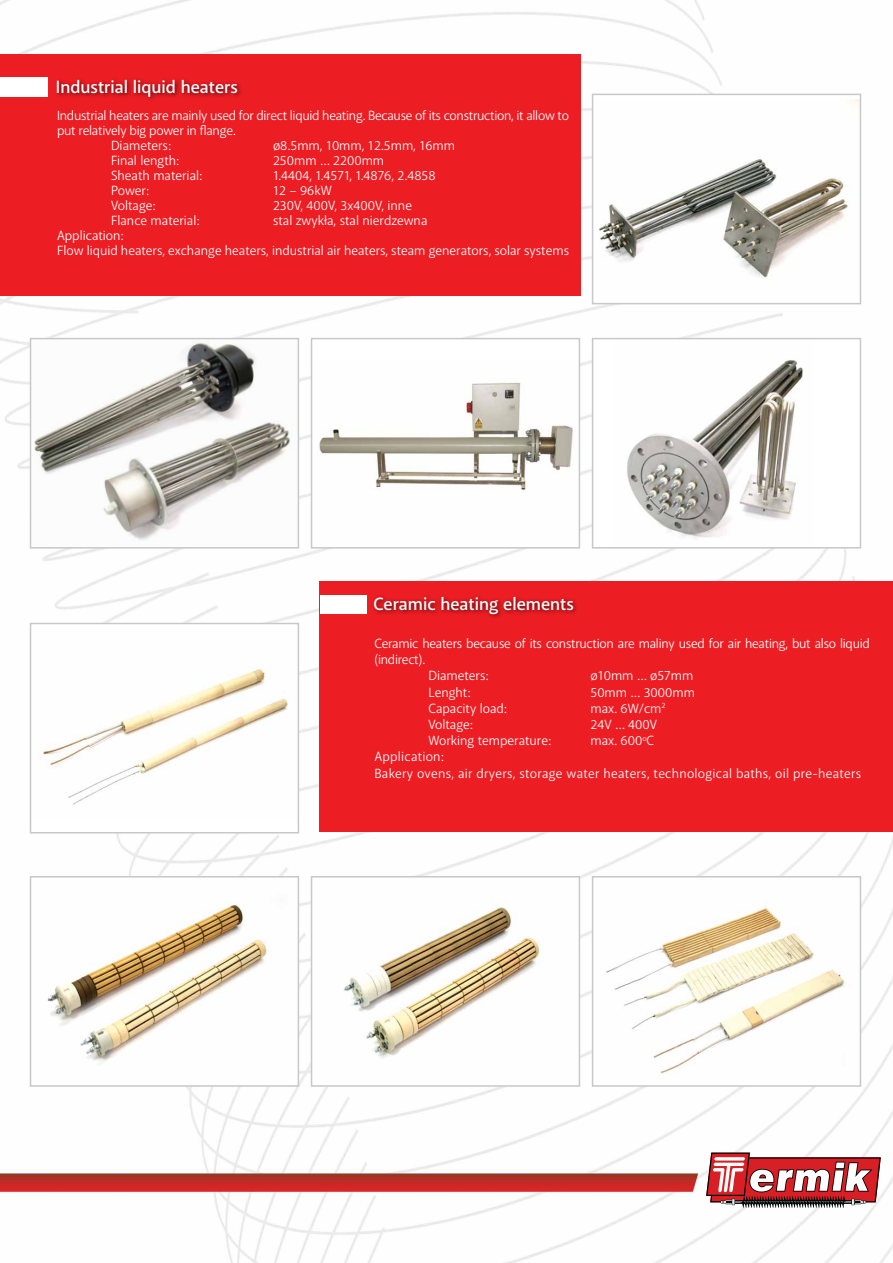
<style>
.page{position:relative;width:893px;height:1263px;background:#fff}
.page>*{position:absolute;margin:0;border:0;box-sizing:border-box;transform-origin:0 0}
.t1{font:600 18px "Akagi";color:#fff}
.t2{font:13.5px/15px "Akagi";color:#fff}
.t3{font:13.5px "Akagi";letter-spacing:-.02em;color:#fff}
.t4{font:13.5px/16.2px "Akagi";letter-spacing:.02em;color:#fff}
</style>
<div class="page">
<img style="left:0;top:0;width:893px;height:1263px">
<svg style="left:706px;top:1152px;width:175px;height:56px"></svg>
<div style="left:0;top:54px;width:580px;height:241px;background:#ed1d24"></div>
<div style="left:0;top:77px;width:47px;height:20px;background:#fff"></div>
<img style="left:595px;top:99px;width:263px;height:200px">
<div style="left:592px;top:94px;width:269px;height:210px;border:2px solid #c7c8ca"></div>
<div style="left:593px;top:339px;width:267px;height:209px;background:#fff"></div>
<img style="left:627px;top:359px;width:176px;height:180px">
<div style="left:592px;top:338px;width:269px;height:211px;border:2px solid #c7c8ca"></div>
<img style="left:595px;top:879px;width:263px;height:202px">
<div style="left:592px;top:876px;width:269px;height:211px;border:2px solid #c7c8ca"></div>
<div style="left:312px;top:339px;width:267px;height:209px;background:#fff"></div>
<img style="left:319px;top:382px;width:254px;height:109px">
<div style="left:311px;top:338px;width:269px;height:211px;border:2px solid #c7c8ca"></div>
<img style="left:314px;top:879px;width:263px;height:205px">
<div style="left:311px;top:876px;width:269px;height:211px;border:2px solid #c7c8ca"></div>
<img style="left:33px;top:341px;width:263px;height:205px">
<div style="left:30px;top:338px;width:269px;height:211px;border:2px solid #c7c8ca"></div>
<img style="left:33px;top:879px;width:263px;height:205px">
<div style="left:30px;top:876px;width:269px;height:211px;border:2px solid #c7c8ca"></div>
<div style="left:31px;top:623px;width:267px;height:210px;background:#fff"></div>
<img style="left:41px;top:668px;width:247px;height:137px">
<div style="left:30px;top:623px;width:269px;height:210px;border:2px solid #c7c8ca"></div>
<div style="left:54px;top:77px;width:189px;height:25px;background:#000;opacity:.65"></div>
<div style="left:325px;top:581px;width:568px;height:250px;background:#ed1d24"></div>
<div style="left:320px;top:595px;width:46px;height:18px;background:#fff"></div>
<div style="left:371px;top:594px;width:208px;height:25px;background:#000;opacity:.65"></div>
<h1 class="t1" style="left:56px;top:76px;width:183px">Industrial liquid heaters</h1>
<p class="t3" style="left:57px;top:107px;width:513px">Industrial heaters are mainly used for direct liquid heating. Because of its construction, it allow to</p>
<p class="t3" style="left:57px;top:122px;width:180px">put relatively big power in flange.</p>
<p class="t2" style="left:111px;top:138px;width:61px">Diameters:</p>
<p class="t2" style="left:273px;top:138px;width:184px">ø8.5mm, 10mm, 12.5mm, 16mm</p>
<p class="t2" style="left:111px;top:153px;width:70px">Final length:</p>
<p class="t2" style="left:273px;top:153px;width:113px">250mm … 2200mm</p>
<p class="t2" style="left:111px;top:168px;width:93px">Sheath material:</p>
<p class="t2" style="left:273px;top:168px;width:164px">1.4404, 1.4571, 1.4876, 2.4858</p>
<p class="t2" style="left:111px;top:183px;width:39px">Power:</p>
<p class="t2" style="left:273px;top:183px;width:60px">12 – 96kW</p>
<p class="t2" style="left:111px;top:198px;width:46px">Voltage:</p>
<p class="t2" style="left:273px;top:198px;width:140px">230V, 400V, 3x400V, inne</p>
<p class="t2" style="left:111px;top:213px;width:90px">Flance material:</p>
<p class="t2" style="left:273px;top:213px;width:156px">stal zwykła, stal nierdzewna</p>
<p class="t2" style="left:57px;top:228px;width:514px">Application:<br>Flow liquid heaters, exchange heaters, industrial air heaters, steam generators, solar systems</p>
<h1 class="t1" style="left:373px;top:592px;width:202px">Ceramic heating elements</h1>
<p class="t3" style="left:374px;top:635px;width:497px">Ceramic heaters because of its construction are maliny used for air heating, but also liquid</p>
<p class="t3" style="left:374px;top:651px;width:52px">(indirect).</p>
<p class="t2" style="left:428px;top:668px;width:61px">Diameters:</p>
<p class="t2" style="left:590px;top:668px;width:104px">ø10mm … ø57mm</p>
<p class="t2" style="left:428px;top:684px;width:43px">Lenght:</p>
<p class="t2" style="left:590px;top:684px;width:106px">50mm … 3000mm</p>
<p class="t2" style="left:428px;top:701px;width:80px">Capacity load:</p>
<p class="t2" style="left:590px;top:701px;width:77px">max. 6W/cm<sup>2</sup></p>
<p class="t2" style="left:428px;top:717px;width:46px">Voltage:</p>
<p class="t2" style="left:590px;top:717px;width:68px">24V … 400V</p>
<p class="t2" style="left:428px;top:733px;width:124px">Working temperature:</p>
<p class="t2" style="left:590px;top:733px;width:65px">max. 600<sup>o</sup>C</p>
<p class="t4" style="left:374px;top:749px;width:488px">Application:<br>Bakery ovens, air dryers, storage water heaters, technological baths, oil pre-heaters</p>
</div>
